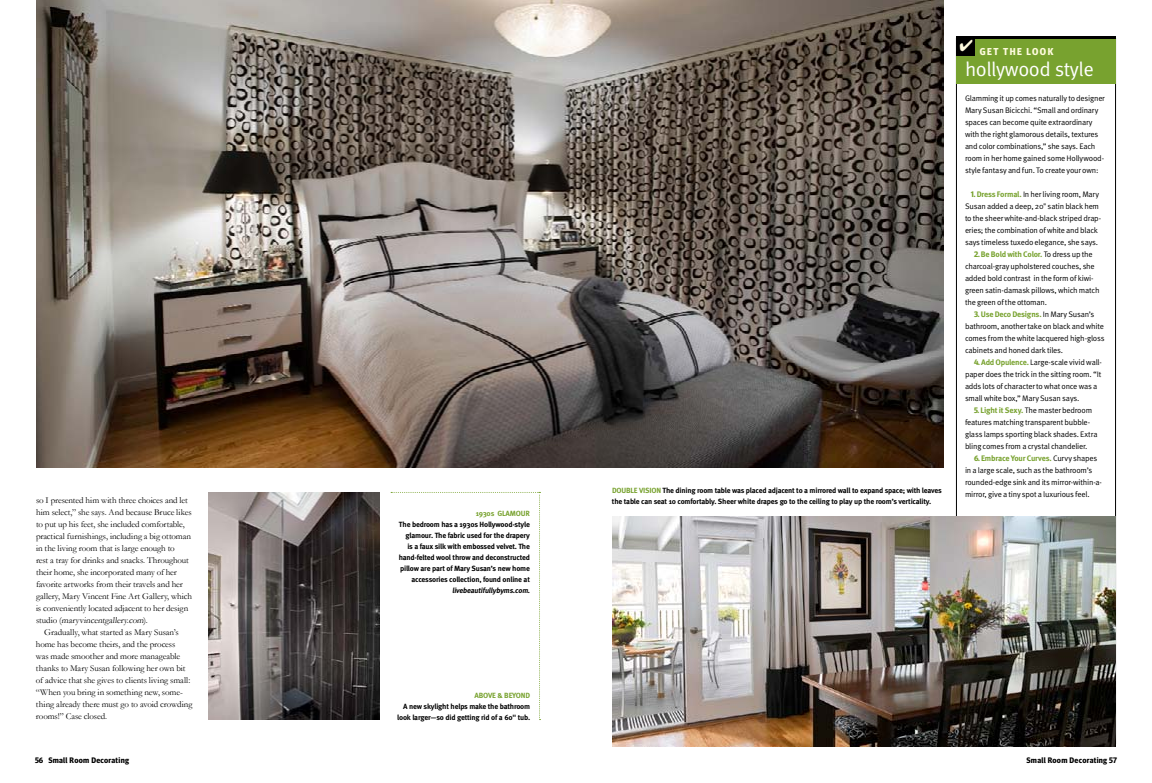
<style>
.page{position:relative;width:1152px;height:783px;background:#fff}
.page>*{position:absolute;margin:0;border:0;box-sizing:border-box;transform-origin:0 0}
.t1{font:20px "Meta Pro";letter-spacing:-.02em;color:#fff}
.t2{font:700 10px "Meta Headline OT";letter-spacing:.135em;color:#fffcdf}
.t3{font:9px/12px "Garamond";letter-spacing:-.01em;color:#000}
.t4{font:8px/12px "Meta Pro";letter-spacing:-.03em;color:#000}
.t5{font:700 8px "Meta OT";letter-spacing:-.03em;color:#78a22f}
.t6{font:700 8px "Meta Headline OT";letter-spacing:.035em;color:#000}
.t7{font:700 7.5px/11px "Meta OT";letter-spacing:-.025em;color:#000;text-align:right}
.t8{font:700 7.5px "Meta OT";letter-spacing:-.025em;color:#78a22f}
.s1{font-style:italic}
.s2{color:#78a22f}
.s3{font-family:"Meta Headline OT";font-weight:700;color:#78a22f}
.s4{font-family:"Meta OT";font-weight:700;color:#78a22f}
.s5{font-family:"Meta Headline OT"}
.s6{font-family:"Meta Pro";font-weight:400;color:#000}
</style>
<div class="page">
<img style="left:36px;top:0;width:908px;height:468px">
<img style="left:208px;top:492px;width:172px;height:228px">
<div style="left:956px;top:37px;width:160px;height:47px;background:#78a22f"></div>
<hr style="left:956px;top:36px;width:160px;height:3px;background:#000">
<svg style="left:391px;top:492px;width:150px;height:228px"></svg>
<hr style="left:533px;top:698px;width:3px;height:16px;background:#fff">
<div style="left:956px;top:36px;width:19px;height:19px;background:#000"></div>
<img style="left:612px;top:516px;width:504px;height:231px">
<p class="t3" style="left:36px;top:494px;width:158px">so I presented him with three choices and let him select,” she says. And because Bruce likes to put up his feet, she included comfortable, practical furnishings, including a big ottoman in the living room that is large enough to<br>rest a tray for drinks and snacks. Throughout their home, she incorporated many of her favorite artworks from their travels and her gallery, Mary Vincent Fine Art Gallery, which is conveniently located adjacent to her design st u d io (<span class="s1">maryvincentgallery.com</span>).</p>
<p class="t3" style="left:36px;top:626px;width:158px;text-indent:8px">Gradually, what started as Mary Susan’s home has become theirs, and the process<br>was made smoother and more manageable thanks to Mary Susan following her own bit of advice that she gives to clients living small: “When you bring in something new, some&shy;thing already there must go to avoid crowding rooms!” Case closed.</p>
<p class="t6" style="left:35px;top:756px;width:95px">56 Small Room Decorating</p>
<p class="t8" style="left:476px;top:508px;width:28px">1930s GLAMO</p>
<p class="t8" style="left:521px;top:508px;width:10px">UR</p>
<p class="t7" style="left:399px;top:519px;width:133px">The bedroom has a 1930s Hollywood-style glamour. The fabric used for the drapery is a faux silk with embossed velvet. The hand-felted wool throw and deconstructed pillow are part of Mary Susan’s new home accessories collection, found online at <span class="s1">livebeautifullybyms.com</span>.</p>
<p class="t8" style="left:475px;top:691px;width:6px">ABOVE</p>
<p class="t8" style="left:497px;top:691px;width:13px">&amp; BEYOND</p>
<p class="t7" style="left:397px;top:701px;width:135px">A new skylight helps make the bathroom look larger—so did getting rid of a 60" tub.</p>
<p class="t7" style="left:612px;top:485px;width:331px;text-align:left;text-indent:51px">The dining room table was placed adjacent to a mirrored wall to expand space; with leaves the table can seat 10 comfortably. Sheer white drapes go to the ceiling to play up the room’s verticality.</p>
<p class="t8" style="left:612px;top:485px;width:32px">DOUBLE VISION</p>
<p class="t2" style="left:965px;top:46px;width:90px"><span class="s2">✔</span> GET THE LOOK</p>
<h1 class="t1" style="left:965px;top:57px;width:130px">hollywood style</h1>
<p class="t4" style="left:965px;top:92px;width:141px">Glamming it up comes naturally to designer Mary Susan Bicicchi. “Small and ordinary spaces can become quite extraordinary with the right glamorous details, textures and color combinations,” she says. Each room in her home gained some Hollywood&shy;style fantasy and fun. To create your own:</p>
<p class="t4" style="left:965px;top:188px;width:138px;text-align:center"><span class="s3">1.</span> <span class="s4">Dress Formal.</span> In her living room, Mary Susan added a deep, 20" satin black hem to the sheer white-and-black striped drap&shy;eries; the combination of white and black says timeless tuxedo elegance, she says.</p>
<p class="t5" style="left:974px;top:249px;width:120px"><span class="s5">2.</span> Be Bold with Color. <span class="s6">To dress up the</span></p>
<p class="t4" style="left:965px;top:260px;width:136px">charcoal-gray upholstered couches, she added bold contrast in the form of kiwi&shy;green satin-damask pillows, which match the green of the ottoman.</p>
<p class="t5" style="left:974px;top:309px;width:122px"><span class="s5">3.</span> Use Deco Designs. <span class="s6">In Mary Susan’s</span></p>
<p class="t4" style="left:965px;top:320px;width:141px;text-align:justify">bathroom, another take on black and white comes from the white lacquered high-gloss cabinets and honed dark tiles.</p>
<p class="t4" style="left:965px;top:356px;width:138px;text-indent:9px"><span class="s3">4.</span> <span class="s4">Add Opulence.</span> Large-scale vivid wall&shy;paper does the trick in the sitting room. “It adds lots of character to what once was a small white box,” Mary Susan says.</p>
<p class="t4" style="left:965px;top:404px;width:134px;text-indent:9px"><span class="s3">5.</span> <span class="s4">Light it Sexy.</span> The master bedroom features matching transparent bubble&shy;glass lamps sporting black shades. Extra bling comes from a crystal chandelier.</p>
<p class="t5" style="left:974px;top:453px;width:125px"><span class="s5">6.</span> Embrace Your Curves. <span class="s6">Curvy shapes</span></p>
<p class="t4" style="left:965px;top:464px;width:139px">in a large scale, such as the bathroom’s rounded-edge sink and its mirror-within-a&shy;mirror, give a tiny spot a luxurious feel.</p>
<p class="t6" style="left:1027px;top:756px;width:92px">Small Room Decorating 57</p>
</div>
